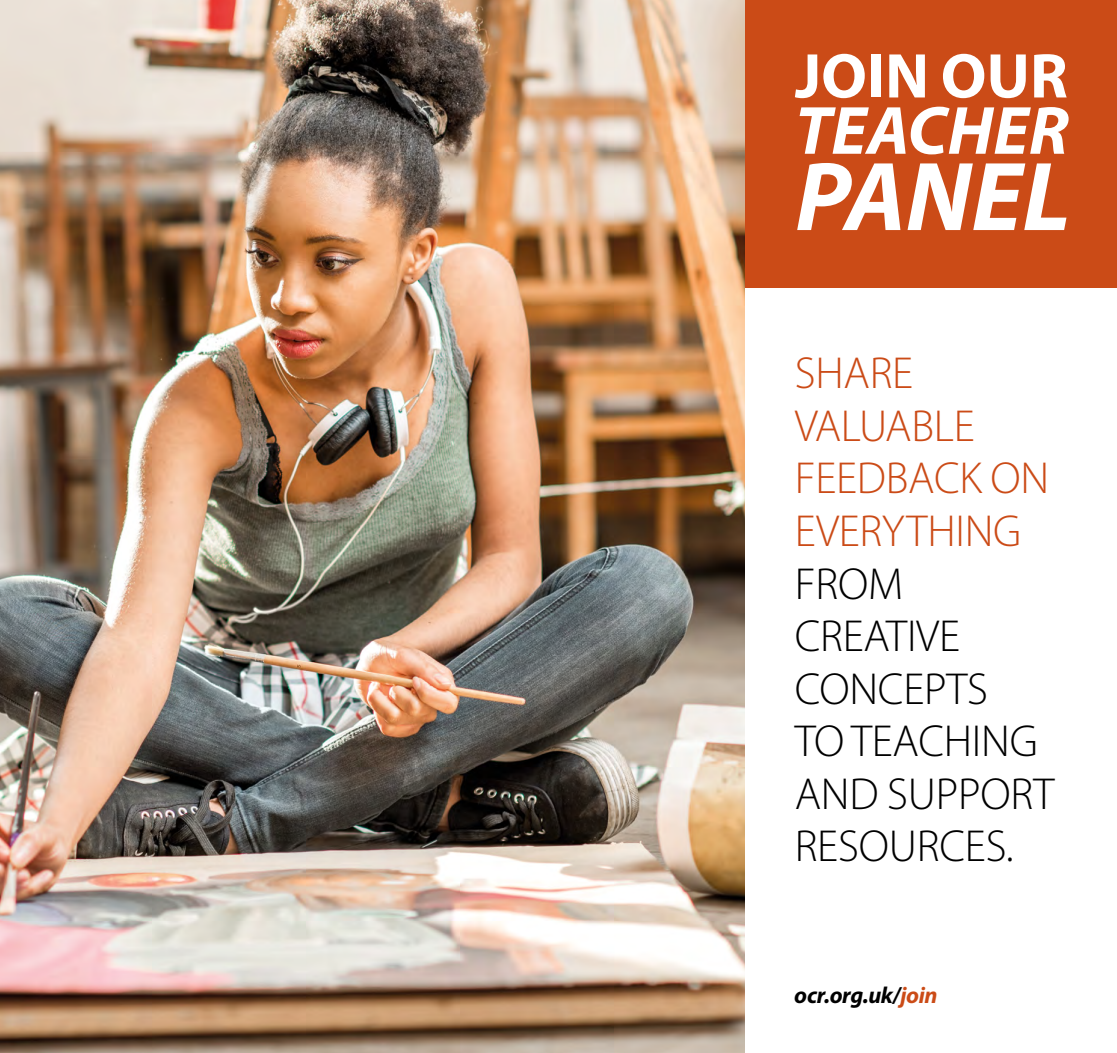
<style>
.page{position:relative;width:1117px;height:1053px;background:#fff}
.page>*{position:absolute;margin:0;border:0;box-sizing:border-box;transform-origin:0 0}
.Teacher_Panel_Header{font:italic 700 98.75px "Myriad Pro";color:#fff}
.Teacher_Panel_Header-2{font:italic 700 68.75px "Myriad Pro";color:#fff}
.Teacher_Panel_Header-3{font:700 63.75px "Myriad Pro";color:#fff}
.Teacher_Panel_Text{font:300 45px/52.5px "Myriad Pro";letter-spacing:-.005em;color:#000}
.URLs{font:italic 700 23.12px "Myriad Pro";letter-spacing:-.015em;color:#000}
.s1{color:#cb4b17}
</style>
<div class="page">
<div style="left:744px;top:0;width:372px;height:287px;background:#cb4b17"></div>
<img style="left:0;top:0;width:744px;height:1052px">
<p class="Teacher_Panel_Header-3" style="left:794px;top:34px;width:274px">JOIN OUR</p>
<p class="Teacher_Panel_Header-2" style="left:794px;top:86px;width:275px">TEACHER</p>
<p class="Teacher_Panel_Header" style="left:795px;top:132px;width:277px">PANEL</p>
<p class="Teacher_Panel_Text" style="left:794px;top:346px;width:261px"><span class="s1">SHARE<br>VALUABLE<br>FEEDBACK ON<br>EVERYTHING<br></span>FROM<br>CREATIVE<br>CONCEPTS<br>TO TEACHING<br>AND SUPPORT<br>RESOURCES.</p>
<p class="URLs" style="left:794px;top:980px;width:145px">ocr.org.uk/<span class="s1">join</span></p>
</div>
